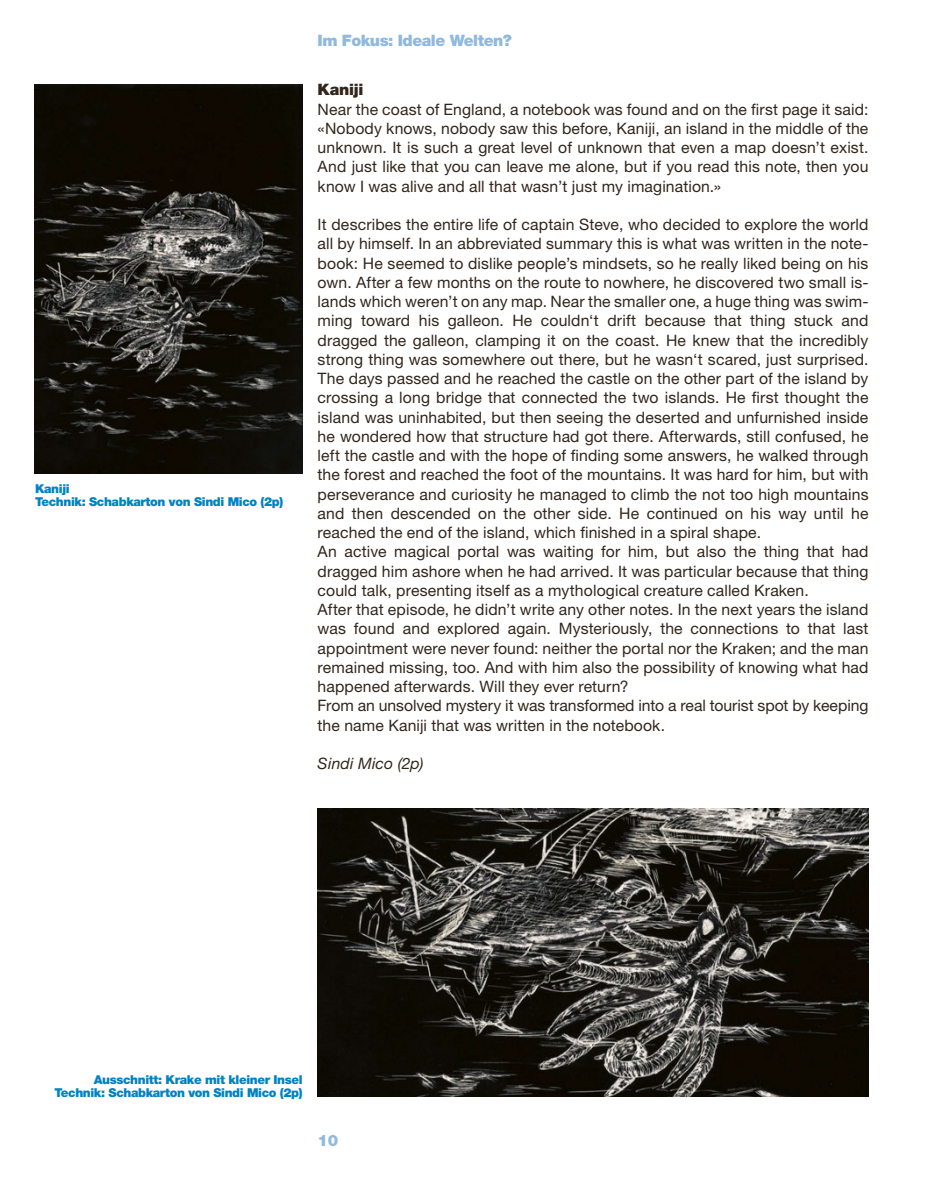
<style>
.page{position:relative;width:938px;height:1181px;background:#fff}
.page>*{position:absolute;margin:0;border:0;box-sizing:border-box;transform-origin:0 0}
.t1{font:15.75px/19.2px "Helvetica Neue LT Std";letter-spacing:.01em;color:#32261c;text-align:justify}
.t2{font:900 15.75px "Helvetica Neue LT Std";letter-spacing:-.03em;color:#8fb9df}
.t3{font:italic 15.75px "Helvetica Neue LT Std";letter-spacing:.01em;color:#32261c}
.t4{font:900 15.75px "Helvetica Neue LT Std";letter-spacing:-.015em;color:#32261c}
.t5{font:900 12.25px/13.1px "Helvetica Neue LT Std";letter-spacing:-.03em;color:#0084c1;text-align:right}
</style>
<div class="page">
<img style="left:35px;top:84px;width:268px;height:390px">
<img style="left:318px;top:809px;width:550px;height:287px">
<p class="t5" style="left:35px;top:482px;width:250px;text-align:left">Kaniji<br>Technik: Schabkarton von Sindi Mico (2p)</p>
<p class="t2" style="left:317px;top:31px;width:196px">Im Fokus: Ideale Welten?</p>
<p class="t4" style="left:317px;top:80px;width:47px">Kaniji</p>
<p class="t1" style="left:317px;top:99px;width:552px">Near the coast of England, a notebook was found and on the first page it said: «Nobody knows, nobody saw this before, Kaniji, an island in the middle of the unknown. It is such a great level of unknown that even a map doesn’t exist.<br>And just like that you can leave me alone, but if you read this note, then you know I was alive and all that wasn’t just my imagination.»</p>
<p class="t1" style="left:317px;top:215px;width:552px;text-align:left">It describes the entire life of captain Steve, who decided to explore the world all by himself. In an abbreviated summary this is what was written in the note&shy;book: He seemed to dislike people’s mindsets, so he really liked being on his own. After a few months on the route to nowhere, he discovered two small is&shy;lands which weren’t on any map. Near the smaller one, a huge thing was swim&shy;ming toward his galleon. He couldn‘t drift because that thing stuck and dragged the galleon, clamping it on the coast. He knew that the incredibly strong thing was somewhere out there, but he wasn‘t scared, just surprised.<br>The days passed and he reached the castle on the other part of the island by crossing a long bridge that connected the two islands. He first thought the island was uninhabited, but then seeing the deserted and unfurnished inside he wondered how that structure had got there. Afterwards, still confused, he left the castle and with the hope of finding some answers, he walked through the forest and reached the foot of the mountains. It was hard for him, but with perseverance and curiosity he managed to climb the not too high mountains and then descended on the other side. He continued on his way until he reached the end of the island, which finished in a spiral shape.<br>An active magical portal was waiting for him, but also the thing that had dragged him ashore when he had arrived. It was particular because that thing could talk, presenting itself as a mythological creature called Kraken.<br>After that episode, he didn’t write any other notes. In the next years the island was found and explored again. Mysteriously, the connections to that last appointment were never found: neither the portal nor the Kraken; and the man remained missing, too. And with him also the possibility of knowing what had happened afterwards. Will they ever return?<br>From an unsolved mystery it was transformed into a real tourist spot by keeping the name Kaniji that was written in the notebook.</p>
<p class="t3" style="left:317px;top:754px;width:108px">Sindi Mico (2p)</p>
<p class="t5" style="left:54px;top:1073px;width:250px">Ausschnitt: Krake mit kleiner Insel<br>Technik: Schabkarton von Sindi Mico (2p)</p>
<p class="t2" style="left:317px;top:1131px;width:22px">10</p>
</div>
